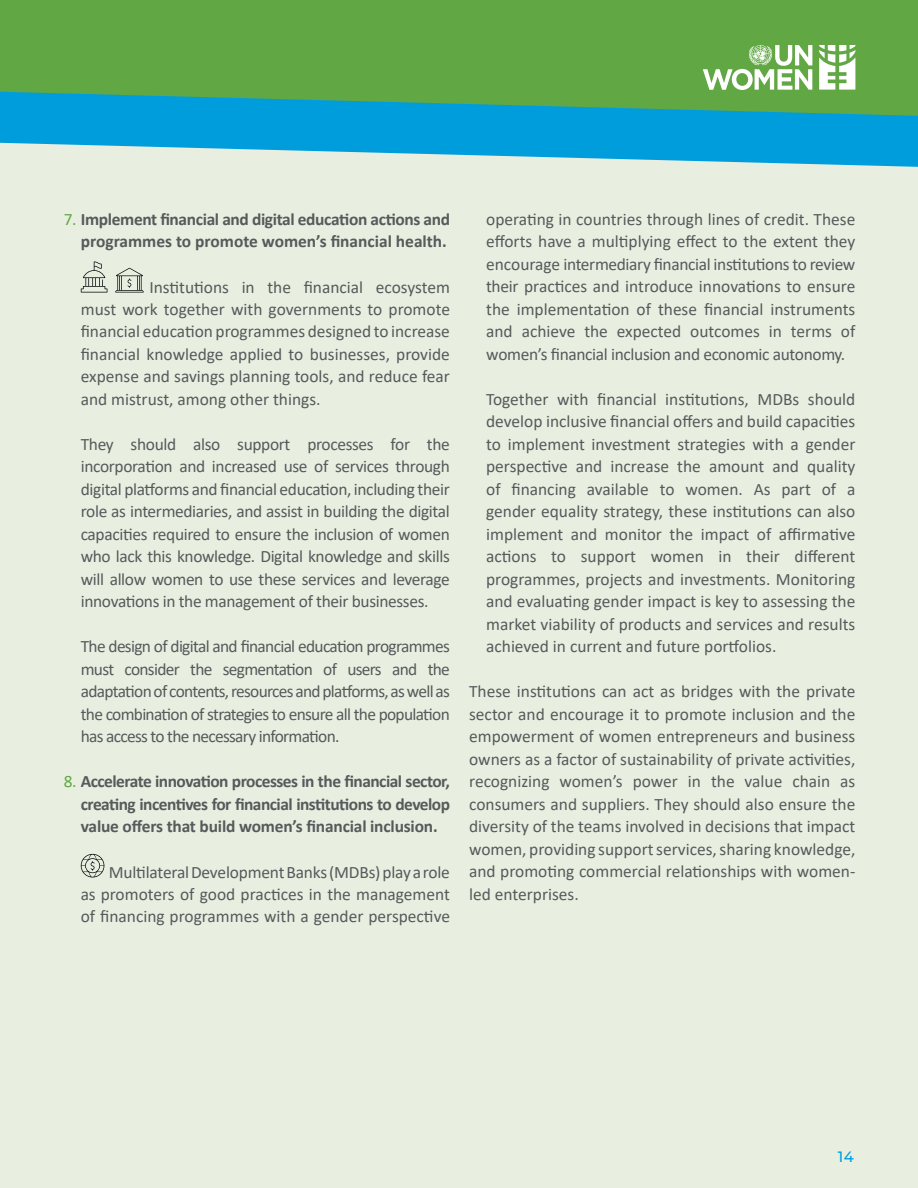
<style>
.page{position:relative;width:918px;height:1188px;background:#fff}
.page>*{position:absolute;margin:0;border:0;box-sizing:border-box;transform-origin:0 0}
.t1{font:17.4px/22.5px "Calibri";letter-spacing:-.005em;color:#58595b;text-align:justify}
.t2{font:700 17.4px/22.5px "Calibri";letter-spacing:-.01em;color:#58595b;text-align:right}
.t3{font:500 15px "Montserrat";color:#009ddc}
.s1{font-weight:400;color:#61a744}
</style>
<div class="page">
<div style="left:0;top:136px;width:918px;height:1052px;background:#e8efe1"></div>
<div style="left:0;top:0;width:918px;height:135px;background:#61a744"></div>
<svg style="left:0;top:91px;width:918px;height:76px;fill:#009ddc"></svg>
<svg style="left:703px;top:45px;width:109px;height:45px"></svg>
<svg style="left:819px;top:45px;width:36px;height:45px"></svg>
<svg style="left:81px;top:261px;width:26px;height:32px"></svg>
<svg style="left:115px;top:268px;width:29px;height:24px"></svg>
<svg style="left:81px;top:854px;width:23px;height:23px"></svg>
<p class="t2" style="left:64px;top:208px;width:388px"><span class="s1">7.</span> Implement financial and digital education actions and programmes to promote women’s financial health.</p>
<p class="t1" style="left:81px;top:275px;width:371px;text-indent:69px">Institutions in the financial ecosystem must work together with governments to promote financial education programmes designed to increase financial knowledge applied to businesses, provide expense and savings planning tools, and reduce fear and mistrust, among other things.</p>
<p class="t1" style="left:81px;top:433px;width:371px">They should also support processes for the incorporation and increased use of services through digital platforms and financial education, including their role as intermediaries, and assist in building the digital capacities required to ensure the inclusion of women who lack this knowledge. Digital knowledge and skills will allow women to use these services and leverage innovations in the management of their businesses.</p>
<p class="t1" style="left:81px;top:635px;width:371px">The design of digital and financial education programmes must consider the segmentation of users and the adaptation of contents, resources and platforms, as well as the combination of strategies to ensure all the population has access to the necessary information.</p>
<p class="t2" style="left:81px;top:770px;width:371px;text-align:justify;text-indent:-17px"><span class="s1">8.</span> Accelerate innovation processes in the financial sector, creating incentives for financial institutions to develop value offers that build women’s financial inclusion.</p>
<p class="t1" style="left:81px;top:860px;width:371px;text-indent:28px">Multilateral Development Banks (MDBs) play a role as promoters of good practices in the management of financing programmes with a gender perspective</p>
<p class="t1" style="left:486px;top:208px;width:371px">operating in countries through lines of credit. These efforts have a multiplying effect to the extent they encourage intermediary financial institutions to review their practices and introduce innovations to ensure the implementation of these financial instruments and achieve the expected outcomes in terms of women’s financial inclusion and economic autonomy.</p>
<p class="t1" style="left:486px;top:388px;width:371px">Together with financial institutions, MDBs should develop inclusive financial offers and build capacities to implement investment strategies with a gender perspective and increase the amount and quality of financing available to women. As part of a gender equality strategy, these institutions can also implement and monitor the impact of affirmative actions to support women in their different programmes, projects and investments. Monitoring and evaluating gender impact is key to assessing the market viability of products and services and results achieved in current and future portfolios.</p>
<p class="t1" style="left:469px;top:680px;width:388px">These institutions can act as bridges with the private sector and encourage it to promote inclusion and the empowerment of women entrepreneurs and business owners as a factor of sustainability of private activities, recognizing women’s power in the value chain as consumers and suppliers. They should also ensure the diversity of the teams involved in decisions that impact women, providing support services, sharing knowledge, and promoting commercial relationships with women&shy;led enterprises.</p>
<p class="t3" style="left:838px;top:1146px;width:18px">14</p>
</div>
